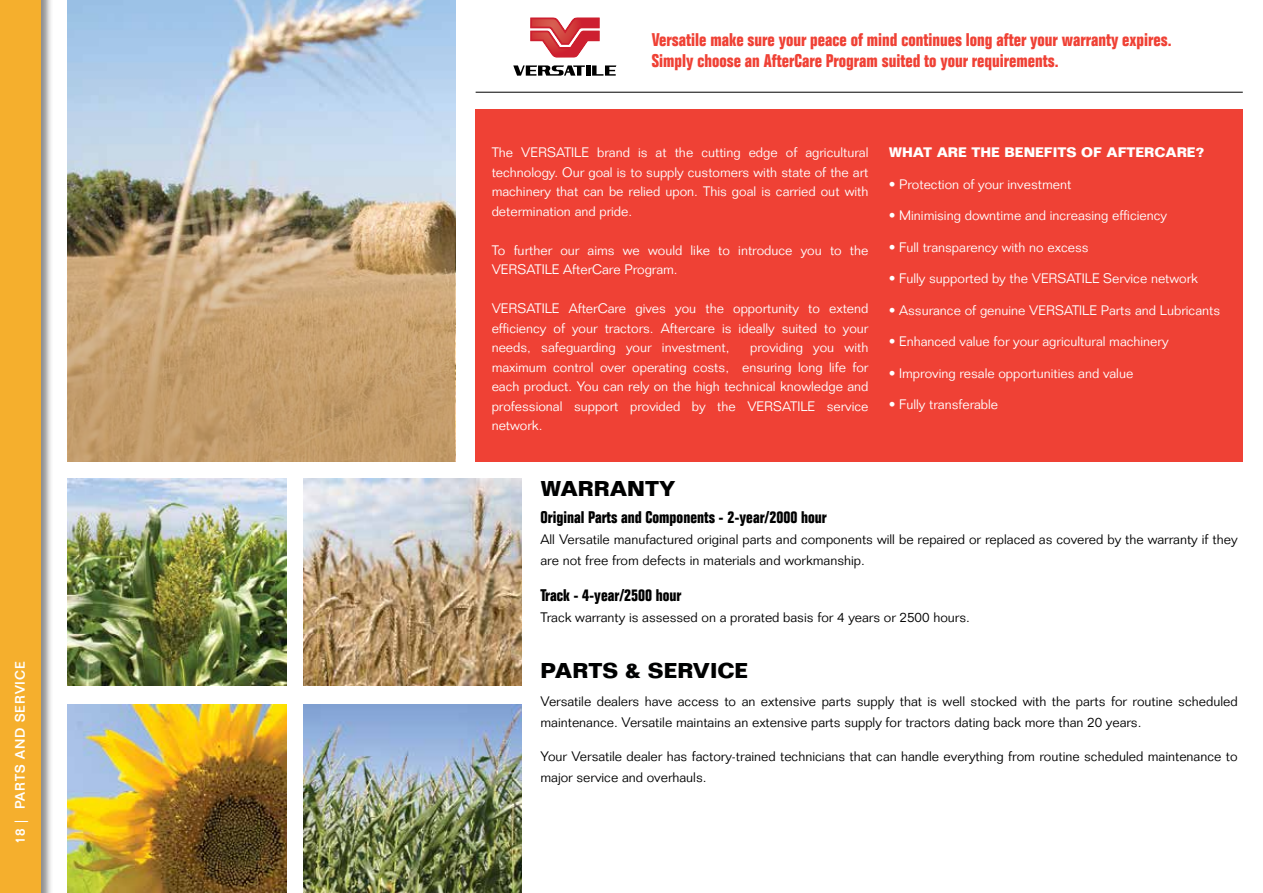
<style>
.page{position:relative;width:1263px;height:893px;background:#fff}
.page>*{position:absolute;margin:0;border:0;box-sizing:border-box;transform-origin:0 0}
.t1{font:700 21px "Folio Std";color:#000101}
.t2{font:700 condensed 18px/21px "Folio Std";color:#ef4135}
.t3{font:700 condensed 16.5px "Folio Std";color:#000101}
.t4{font:300 13.5px/19.5px "Folio Std";color:#fff;text-align:justify}
.t5{font:300 13.5px/21px "Folio Std";color:#000101}
.t6{font:700 13.5px "Folio Std";color:#fff}
.t7{font:500 13.5px "Folio Std";letter-spacing:.07em;color:#fff}
</style>
<div class="page">
<div style="left:476px;top:109px;width:767px;height:352px;background:#ef4135"></div>
<img style="left:68px;top:0;width:387px;height:462px">
<img style="left:303px;top:705px;width:218px;height:188px">
<img style="left:68px;top:705px;width:218px;height:188px">
<img style="left:303px;top:478px;width:218px;height:207px">
<img style="left:68px;top:478px;width:218px;height:207px">
<div style="left:0;top:0;width:53px;height:893px;background:#000;opacity:.45"></div>
<div style="left:0;top:0;width:40px;height:893px;background:#f5af2d"></div>
<svg style="left:530px;top:18px;width:69px;height:39px"></svg>
<svg style="left:592px;top:65px;width:24px;height:10px"></svg>
<div style="left:586px;top:65px;width:5px;height:10px;background:#000"></div>
<svg style="left:513px;top:65px;width:72px;height:10px"></svg>
<hr style="left:476px;top:92px;width:767px;height:1px;background:#000">
<svg style="left:68px;top:201px;width:387px;height:260px;background:#bf9c6f"></svg>
<p class="t7" style="left:12px;top:844px;width:185px;rotate:-90deg">18 | PARTS AND SERVICE</p>
<h2 class="t2" style="left:652px;top:30px;width:521px">Versatile make sure your peace of mind continues long after your warranty expires.<br>Simply choose an AfterCare Program suited to your requirements.</h2>
<p class="t4" style="left:492px;top:143px;width:378px">The VERSATILE brand is at the cutting edge of agricultural technology. Our goal is to supply customers with state of the art machinery that can be relied upon. This goal is carried out with determination and pride.</p>
<p class="t4" style="left:492px;top:240px;width:378px">To further our aims we would like to introduce you to the<br>VERSATILE AfterCare Program.</p>
<p class="t4" style="left:492px;top:299px;width:378px">VERSATILE AfterCare gives you the opportunity to extend efficiency of your tractors. Aftercare is ideally suited to your needs, safeguarding your investment,</p>
<p class="t4" style="left:492px;top:338px;width:378px;text-indent:258px">providing you with maximum control over operating costs, ensuring long life for each product. You can rely on the high technical knowledge and professional support provided by the VERSATILE service network.</p>
<p class="t6" style="left:889px;top:144px;width:317px">WHAT ARE THE BENEFITS OF AFTERCARE?</p>
<p class="t4" style="left:889px;top:174px;width:184px">• Protection of your investment</p>
<p class="t4" style="left:889px;top:206px;width:280px">• Minimising downtime and increasing efficiency</p>
<p class="t4" style="left:889px;top:237px;width:201px">• Full transparency with no excess</p>
<p class="t4" style="left:889px;top:269px;width:311px">• Fully supported by the VERSATILE Service network</p>
<p class="t4" style="left:889px;top:300px;width:333px">• Assurance of genuine VERSATILE Parts and Lubricants</p>
<p class="t4" style="left:889px;top:332px;width:281px">• Enhanced value for your agricultural machinery</p>
<p class="t4" style="left:889px;top:363px;width:246px">• Improving resale opportunities and value</p>
<p class="t4" style="left:889px;top:395px;width:111px">• Fully transferable</p>
<h1 class="t1" style="left:540px;top:475px;width:136px">WARRANTY</h1>
<p class="t3" style="left:540px;top:508px;width:288px">Original Parts and Components - 2-year/2000 hour</p>
<p class="t5" style="left:540px;top:529px;width:698px">All Versatile manufactured original parts and components will be repaired or replaced as covered by the warranty if they are not free from defects in materials and workmanship.</p>
<p class="t3" style="left:540px;top:586px;width:142px">Track - 4-year/2500 hour</p>
<p class="t5" style="left:540px;top:607px;width:431px">Track warranty is assessed on a prorated basis for 4 years or 2500 hours.</p>
<h1 class="t1" style="left:540px;top:657px;width:209px">PARTS &amp; SERVICE</h1>
<p class="t5" style="left:540px;top:690px;width:698px">Versatile dealers have access to an extensive parts supply that is well stocked with the parts for routine scheduled maintenance. Versatile maintains an extensive parts supply for tractors dating back more than 20 years.</p>
<p class="t5" style="left:540px;top:746px;width:698px">Your Versatile dealer has factory-trained technicians that can handle everything from routine scheduled maintenance to major service and overhauls.</p>
</div>
